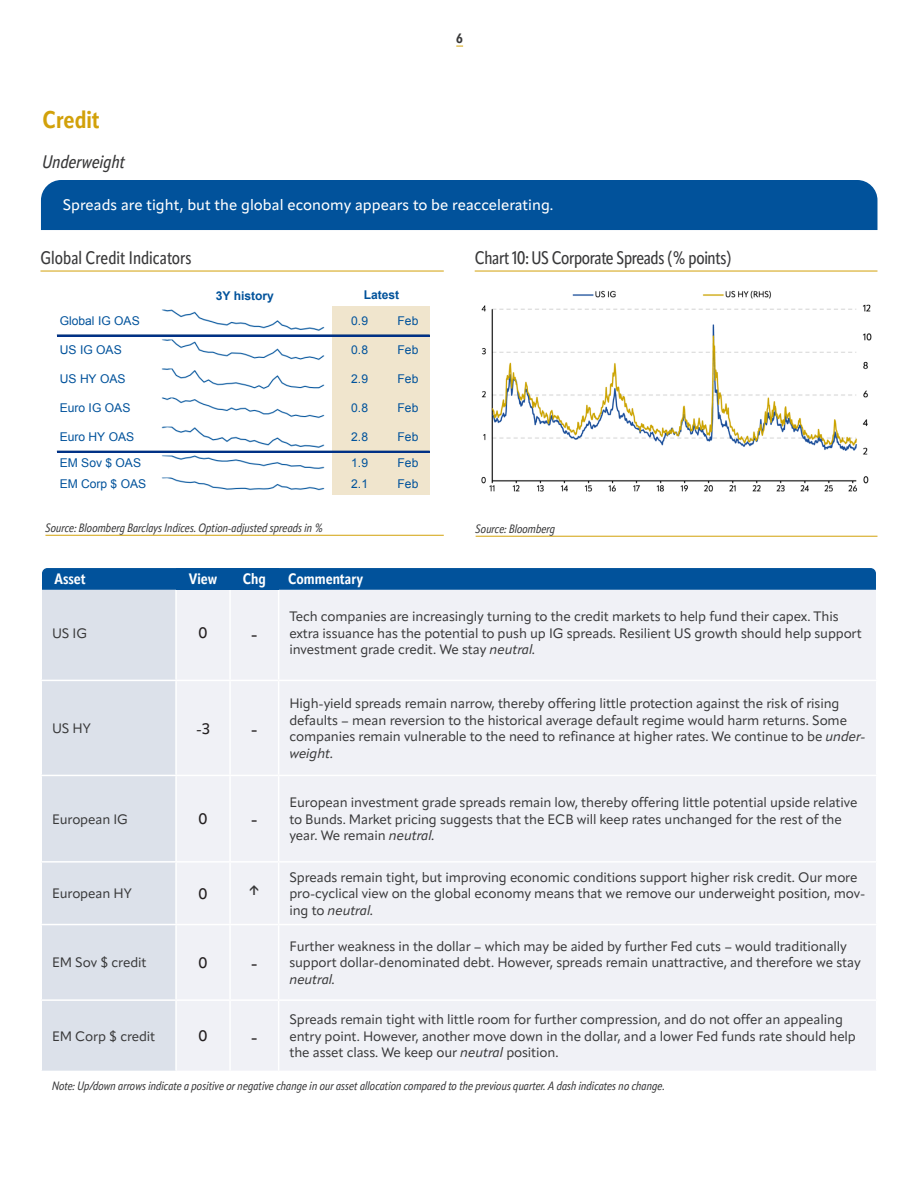
<style>
.page{position:relative;width:918px;height:1188px;background:#fff}
.page>*{position:absolute;margin:0;border:0;box-sizing:border-box;transform-origin:0 0}
.A_Head{font:700 24px "Apparat Cond";color:#d2a10a}
.C_Head_with_Line{font:500 18px "Apparat Cond";letter-spacing:-.02em;color:#383839}
.C_Head_with_Line-2{font:500 18px "Apparat Cond";color:#383839}
.C_Head{font:italic 500 18px "Apparat Cond";color:#383839}
.Table_Body_Centered{font:500 18px "Apparat";color:#231f20}
.C_Head-2{font:500 15px "Apparat";color:#fff}
.Table_Header_Bold_Centered_Right_Rounded{font:700 15px "Apparat Cond";color:#fff}
.Table_Header_Bold_Centered{font:700 15px "Apparat Cond";color:#fff}
.Table_Body_Centered-2{font:500 15px "Apparat";color:#231f20}
.Table_Header_Bold_Centered_Left_Rounded_{font:700 15px "Apparat Cond";letter-spacing:-.005em;color:#fff}
.Table_Body_Left{font:13.5px/16.5px "Apparat";letter-spacing:-.01em;color:#383839}
.Body{font:700 13.5px "Apparat";color:#383839}
.t1{font:700 13.5px "Apparat Cond";color:#383839}
.t2{font:12.15px "Arial";color:#00529b}
.t3{font:700 12.15px "Arial";color:#00529b}
.Notes{font:italic 12px "Apparat Cond";color:#383839}
.Source{font:italic 12px "Apparat Cond";color:#383839}
.s1{font-style:italic}
</style>
<div class="page">
<hr style="left:475px;top:271px;width:402px;height:1px;background:#d2a10a">
<div style="left:41px;top:180px;width:836px;height:50px;background:#01529b"></div>
<hr style="left:40px;top:271px;width:404px;height:1px;background:#d2a10a">
<div style="left:42px;top:590px;width:133px;height:481px;background:#dce1ea"></div>
<div style="left:177px;top:590px;width:699px;height:480px;background:#f0f1f6"></div>
<hr style="left:229px;top:586px;width:2px;height:94px;background:#fff">
<hr style="left:278px;top:586px;width:1px;height:94px;background:#fff">
<hr style="left:40px;top:680px;width:136px;height:1px;background:#fff">
<hr style="left:176px;top:680px;width:54px;height:1px;background:#fff">
<hr style="left:230px;top:680px;width:49px;height:1px;background:#fff">
<hr style="left:229px;top:681px;width:2px;height:94px;background:#fff">
<hr style="left:279px;top:680px;width:598px;height:1px;background:#fff">
<hr style="left:278px;top:681px;width:1px;height:94px;background:#fff">
<hr style="left:40px;top:775px;width:136px;height:1px;background:#fff">
<hr style="left:176px;top:775px;width:54px;height:1px;background:#fff">
<hr style="left:230px;top:775px;width:49px;height:1px;background:#fff">
<hr style="left:229px;top:776px;width:2px;height:85px;background:#fff">
<hr style="left:279px;top:775px;width:598px;height:1px;background:#fff">
<hr style="left:278px;top:776px;width:1px;height:85px;background:#fff">
<hr style="left:40px;top:861px;width:136px;height:2px;background:#fff">
<hr style="left:176px;top:861px;width:54px;height:2px;background:#fff">
<hr style="left:230px;top:861px;width:49px;height:2px;background:#fff">
<hr style="left:229px;top:863px;width:2px;height:61px;background:#fff">
<hr style="left:279px;top:861px;width:598px;height:2px;background:#fff">
<hr style="left:278px;top:863px;width:1px;height:61px;background:#fff">
<hr style="left:40px;top:924px;width:136px;height:1px;background:#fff">
<hr style="left:176px;top:924px;width:54px;height:1px;background:#fff">
<hr style="left:230px;top:924px;width:49px;height:1px;background:#fff">
<hr style="left:229px;top:925px;width:2px;height:74px;background:#fff">
<hr style="left:279px;top:924px;width:598px;height:1px;background:#fff">
<hr style="left:278px;top:925px;width:1px;height:74px;background:#fff">
<hr style="left:40px;top:999px;width:136px;height:2px;background:#fff">
<hr style="left:176px;top:999px;width:54px;height:2px;background:#fff">
<hr style="left:230px;top:999px;width:49px;height:2px;background:#fff">
<hr style="left:229px;top:1001px;width:2px;height:70px;background:#fff">
<hr style="left:279px;top:999px;width:598px;height:2px;background:#fff">
<hr style="left:278px;top:1001px;width:1px;height:70px;background:#fff">
<svg style="left:42px;top:568px;width:134px;height:22px;background:#04549c"></svg>
<div style="left:176px;top:568px;width:54px;height:22px;background:#01529b"></div>
<div style="left:230px;top:568px;width:49px;height:22px;background:#01529b"></div>
<svg style="left:279px;top:568px;width:597px;height:22px;background:#04549c"></svg>
<img style="left:481px;top:290px;width:391px;height:202px">
<div style="left:332px;top:306px;width:97px;height:30px;background:#f0e5cd"></div>
<img style="left:159px;top:309px;width:169px;height:26px">
<div style="left:332px;top:336px;width:97px;height:29px;background:#f0e5cd"></div>
<div style="left:332px;top:365px;width:97px;height:29px;background:#f0e5cd"></div>
<div style="left:332px;top:394px;width:97px;height:29px;background:#f0e5cd"></div>
<div style="left:332px;top:423px;width:97px;height:29px;background:#f0e5cd"></div>
<div style="left:332px;top:452px;width:97px;height:22px;background:#f0e5cd"></div>
<div style="left:332px;top:474px;width:97px;height:21px;background:#f0e5cd"></div>
<hr style="left:57px;top:335px;width:372px;height:1px;background:#003186">
<hr style="left:57px;top:451px;width:372px;height:1px;background:#003186">
<hr style="left:45px;top:535px;width:399px;height:1px;background:#d2a10a">
<hr style="left:476px;top:536px;width:401px;height:1px;background:#d2a10a">
<p class="t1" style="left:456px;top:30px;width:8px">6</p>
<p class="A_Head" style="left:42px;top:105px;width:59px">Credit</p>
<p class="C_Head" style="left:42px;top:151px;width:84px">Underweight</p>
<p class="C_Head-2" style="left:63px;top:196px;width:492px">Spreads are tight, but the global economy appears to be reaccelerating.</p>
<p class="C_Head_with_Line-2" style="left:40px;top:247px;width:153px">Global Credit Indicators</p>
<p class="C_Head_with_Line" style="left:475px;top:247px;width:258px">Chart 10: US Corporate Spreads (% points)</p>
<p class="t3" style="left:216px;top:288px;width:60px">3Y history</p>
<p class="t3" style="left:364px;top:287px;width:37px">Latest</p>
<p class="t2" style="left:60px;top:313px;width:81px">Global IG OAS</p>
<p class="t2" style="left:351px;top:313px;width:18px">0.9</p>
<p class="t2" style="left:398px;top:313px;width:22px">Feb</p>
<p class="t2" style="left:60px;top:342px;width:63px">US IG OAS</p>
<p class="t2" style="left:351px;top:342px;width:18px">0.8</p>
<p class="t2" style="left:398px;top:342px;width:22px">Feb</p>
<p class="t2" style="left:60px;top:371px;width:67px">US HY OAS</p>
<p class="t2" style="left:351px;top:371px;width:18px">2.9</p>
<p class="t2" style="left:398px;top:371px;width:22px">Feb</p>
<p class="t2" style="left:60px;top:400px;width:72px">Euro IG OAS</p>
<p class="t2" style="left:351px;top:400px;width:18px">0.8</p>
<p class="t2" style="left:398px;top:400px;width:22px">Feb</p>
<p class="t2" style="left:60px;top:429px;width:76px">Euro HY OAS</p>
<p class="t2" style="left:351px;top:429px;width:18px">2.8</p>
<p class="t2" style="left:398px;top:429px;width:22px">Feb</p>
<p class="t2" style="left:60px;top:455px;width:83px">EM Sov $ OAS</p>
<p class="t2" style="left:351px;top:455px;width:18px">1.9</p>
<p class="t2" style="left:398px;top:455px;width:22px">Feb</p>
<p class="t2" style="left:60px;top:476px;width:88px">EM Corp $ OAS</p>
<p class="t2" style="left:351px;top:476px;width:18px">2.1</p>
<p class="t2" style="left:398px;top:476px;width:22px">Feb</p>
<p class="Source" style="left:45px;top:521px;width:280px">Source: Bloomberg Barclays Indices. Option-adjusted spreads in %</p>
<p class="Source" style="left:476px;top:522px;width:81px">Source: Bloomberg</p>
<p class="Table_Header_Bold_Centered_Left_Rounded_" style="left:54px;top:569px;width:33px">Asset</p>
<p class="Table_Header_Bold_Centered" style="left:189px;top:569px;width:30px">View</p>
<p class="Table_Header_Bold_Centered" style="left:243px;top:569px;width:25px">Chg</p>
<p class="Table_Header_Bold_Centered_Right_Rounded" style="left:288px;top:569px;width:76px">Commentary</p>
<p class="Table_Body_Left" style="left:52px;top:625px;width:37px">US IG</p>
<p class="Table_Body_Centered-2" style="left:198px;top:624px;width:11px">0</p>
<p class="Table_Body_Centered" style="left:251px;top:622px;width:8px">-</p>
<p class="Table_Body_Left" style="left:52px;top:720px;width:40px">US HY</p>
<p class="Table_Body_Centered-2" style="left:196px;top:719px;width:15px">-3</p>
<p class="Table_Body_Centered" style="left:251px;top:718px;width:8px">-</p>
<p class="Table_Body_Left" style="left:52px;top:811px;width:78px">European IG</p>
<p class="Table_Body_Centered-2" style="left:198px;top:810px;width:11px">0</p>
<p class="Table_Body_Centered" style="left:251px;top:808px;width:8px">-</p>
<p class="Table_Body_Left" style="left:52px;top:885px;width:81px">European HY</p>
<p class="Table_Body_Centered-2" style="left:198px;top:885px;width:11px">0</p>
<p class="Body" style="left:248px;top:882px;width:14px">↑</p>
<p class="Table_Body_Left" style="left:52px;top:955px;width:96px">EM Sov $ credit</p>
<p class="Table_Body_Centered-2" style="left:198px;top:954px;width:11px">0</p>
<p class="Table_Body_Centered" style="left:251px;top:952px;width:8px">-</p>
<p class="Table_Body_Left" style="left:289px;top:608px;width:574px">Tech companies are increasingly turning to the credit markets to help fund their capex. This extra issuance has the potential to push up IG spreads. Resilient US growth should help support investment grade credit. We stay <span class="s1">neutral.</span></p>
<p class="Table_Body_Left" style="left:289px;top:695px;width:578px">High-yield spreads remain narrow, thereby offering little protection against the risk of rising defaults – mean reversion to the historical average default regime would harm returns. Some companies remain vulnerable to the need to refinance at higher rates. We continue to be <span class="s1">under&shy;weight.</span></p>
<p class="Table_Body_Left" style="left:289px;top:794px;width:570px">European investment grade spreads remain low, thereby offering little potential upside relative to Bunds. Market pricing suggests that the ECB will keep rates unchanged for the rest of the year. We remain <span class="s1">neutral.</span></p>
<p class="Table_Body_Left" style="left:289px;top:869px;width:577px">Spreads remain tight, but improving economic conditions support higher risk credit. Our more pro-cyclical view on the global economy means that we remove our underweight position, mov&shy;ing to <span class="s1">neutral.</span></p>
<p class="Table_Body_Left" style="left:289px;top:938px;width:573px">Further weakness in the dollar – which may be aided by further Fed cuts – would traditionally support dollar-denominated debt. However, spreads remain unattractive, and therefore we stay <span class="s1">neutral.</span></p>
<p class="Table_Body_Left" style="left:289px;top:1011px;width:568px">Spreads remain tight with little room for further compression, and do not offer an appealing entry point. However, another move down in the dollar, and a lower Fed funds rate should help the asset class. We keep our <span class="s1">neutral</span> position.</p>
<p class="Notes" style="left:52px;top:1079px;width:614px">Note: Up/down arrows indicate a positive or negative change in our asset allocation compared to the previous quarter. A dash indicates no change.</p>
<p class="Table_Body_Left" style="left:52px;top:1028px;width:105px">EM Corp $ credit</p>
<p class="Table_Body_Centered-2" style="left:198px;top:1027px;width:11px">0</p>
<p class="Table_Body_Centered" style="left:251px;top:1025px;width:8px">-</p>
</div>
